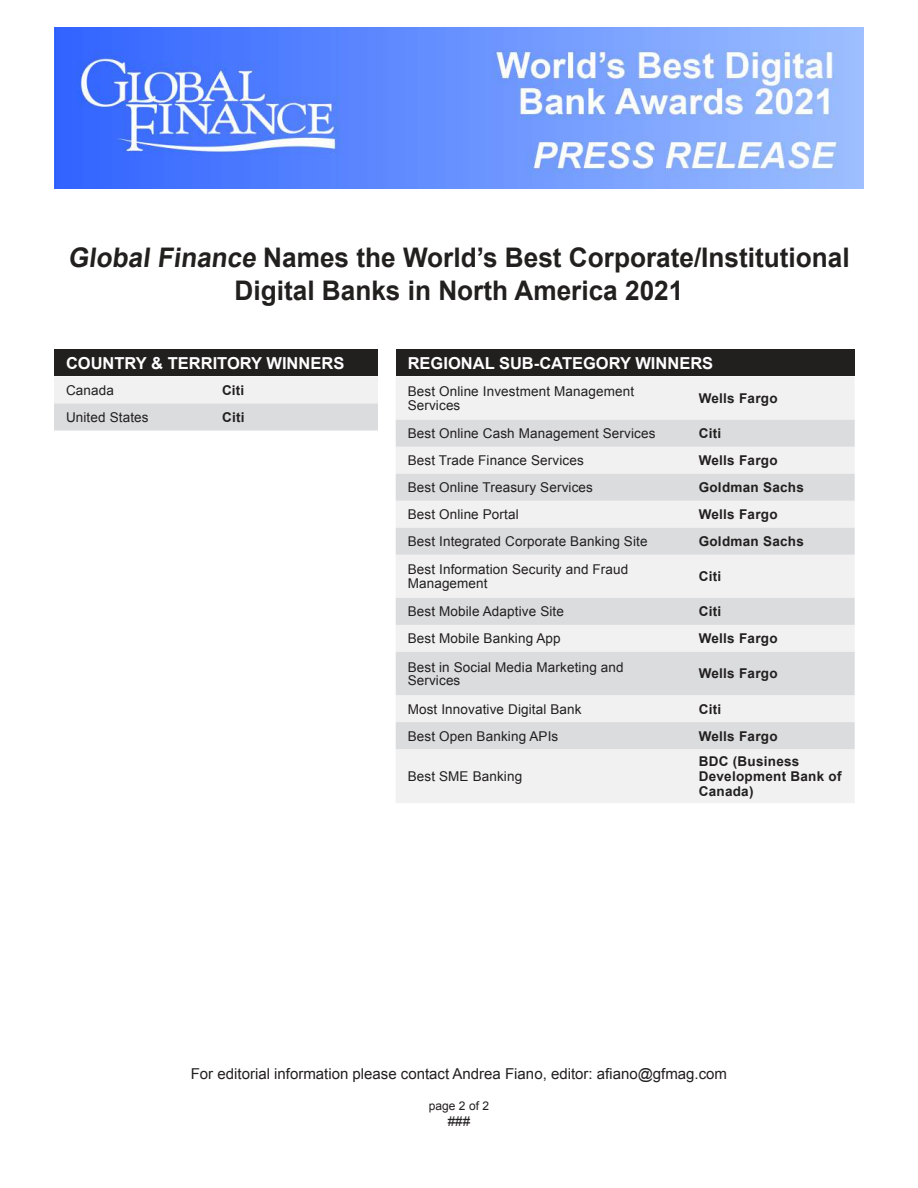
<style>
.page{position:relative;width:918px;height:1188px;background:#fff}
.page>*{position:absolute;margin:0;border:0;box-sizing:border-box;transform-origin:0 0}
.t1{font:700 27px/32.4px "Arial";color:#221f1f;text-align:center}
.t2{font:700 16.5px "Arial";color:#fff}
.t3{font:15px "Arial";color:#221f1f}
.t4{font:13.5px/13.5px "Arial";letter-spacing:.01em;color:#221f1f}
.t5{font:700 13.5px/15px "Arial";letter-spacing:.02em;color:#221f1f}
.t6{font:12px "Arial";color:#221f1f}
</style>
<div class="page">
<div style="left:54px;top:349px;width:324px;height:27px;background:#221f1f"></div>
<svg style="left:54px;top:377px;width:324px;height:53px"></svg>
<img style="left:54px;top:27px;width:810px;height:162px">
<div style="left:396px;top:349px;width:459px;height:27px;background:#221f1f"></div>
<div style="left:396px;top:377px;width:459px;height:426px;background:#f1f1f2"></div>
<svg style="left:396px;top:420px;width:459px;height:329px;fill:#dbdcde"></svg>
<h1 class="t1" style="left:68px;top:244px;width:783px">Global Finance Names the World’s Best Corporate/Institutional<br>Digital Banks in North America 2021</h1>
<p class="t2" style="left:66px;top:357px;width:280px">COUNTRY &amp; TERRITORY WINNERS</p>
<p class="t4" style="left:66px;top:385px;width:49px">Canada</p>
<p class="t5" style="left:222px;top:384px;width:24px">Citi</p>
<p class="t4" style="left:66px;top:412px;width:84px">United States</p>
<p class="t5" style="left:222px;top:411px;width:24px">Citi</p>
<p class="t2" style="left:408px;top:357px;width:307px">REGIONAL SUB-CATEGORY WINNERS</p>
<p class="t4" style="left:408px;top:386px;width:228px">Best Online Investment Management<br>Services</p>
<p class="t5" style="left:699px;top:392px;width:80px">Wells Fargo</p>
<p class="t4" style="left:408px;top:428px;width:249px">Best Online Cash Management Services</p>
<p class="t5" style="left:699px;top:427px;width:24px">Citi</p>
<p class="t4" style="left:408px;top:455px;width:178px">Best Trade Finance Services</p>
<p class="t5" style="left:699px;top:454px;width:80px">Wells Fargo</p>
<p class="t4" style="left:408px;top:482px;width:187px">Best Online Treasury Services</p>
<p class="t5" style="left:699px;top:481px;width:107px">Goldman Sachs</p>
<p class="t4" style="left:408px;top:509px;width:113px">Best Online Portal</p>
<p class="t5" style="left:699px;top:508px;width:80px">Wells Fargo</p>
<p class="t4" style="left:408px;top:536px;width:241px">Best Integrated Corporate Banking Site</p>
<p class="t5" style="left:699px;top:535px;width:107px">Goldman Sachs</p>
<p class="t4" style="left:408px;top:564px;width:222px">Best Information Security and Fraud<br>Management</p>
<p class="t5" style="left:699px;top:570px;width:24px">Citi</p>
<p class="t4" style="left:408px;top:606px;width:158px">Best Mobile Adaptive Site</p>
<p class="t5" style="left:699px;top:605px;width:24px">Citi</p>
<p class="t4" style="left:408px;top:633px;width:155px">Best Mobile Banking App</p>
<p class="t5" style="left:699px;top:632px;width:80px">Wells Fargo</p>
<p class="t4" style="left:408px;top:661px;width:218px">Best in Social Media Marketing and<br>Services</p>
<p class="t5" style="left:699px;top:667px;width:80px">Wells Fargo</p>
<p class="t4" style="left:408px;top:703px;width:175px">Most Innovative Digital Bank</p>
<p class="t5" style="left:699px;top:703px;width:24px">Citi</p>
<p class="t4" style="left:408px;top:730px;width:152px">Best Open Banking APIs</p>
<p class="t5" style="left:699px;top:730px;width:80px">Wells Fargo</p>
<p class="t4" style="left:408px;top:771px;width:116px">Best SME Banking</p>
<p class="t5" style="left:699px;top:755px;width:144px">BDC (Business<br>Development Bank of<br>Canada)</p>
<p class="t3" style="left:191px;top:1064px;width:538px">For editorial information please contact Andrea Fiano, editor: a昀椀ano@gfmag.com</p>
<p class="t6" style="left:429px;top:1101px;width:62px">page 2 of 2</p>
<p class="t4" style="left:448px;top:1116px;width:24px">###</p>
</div>
